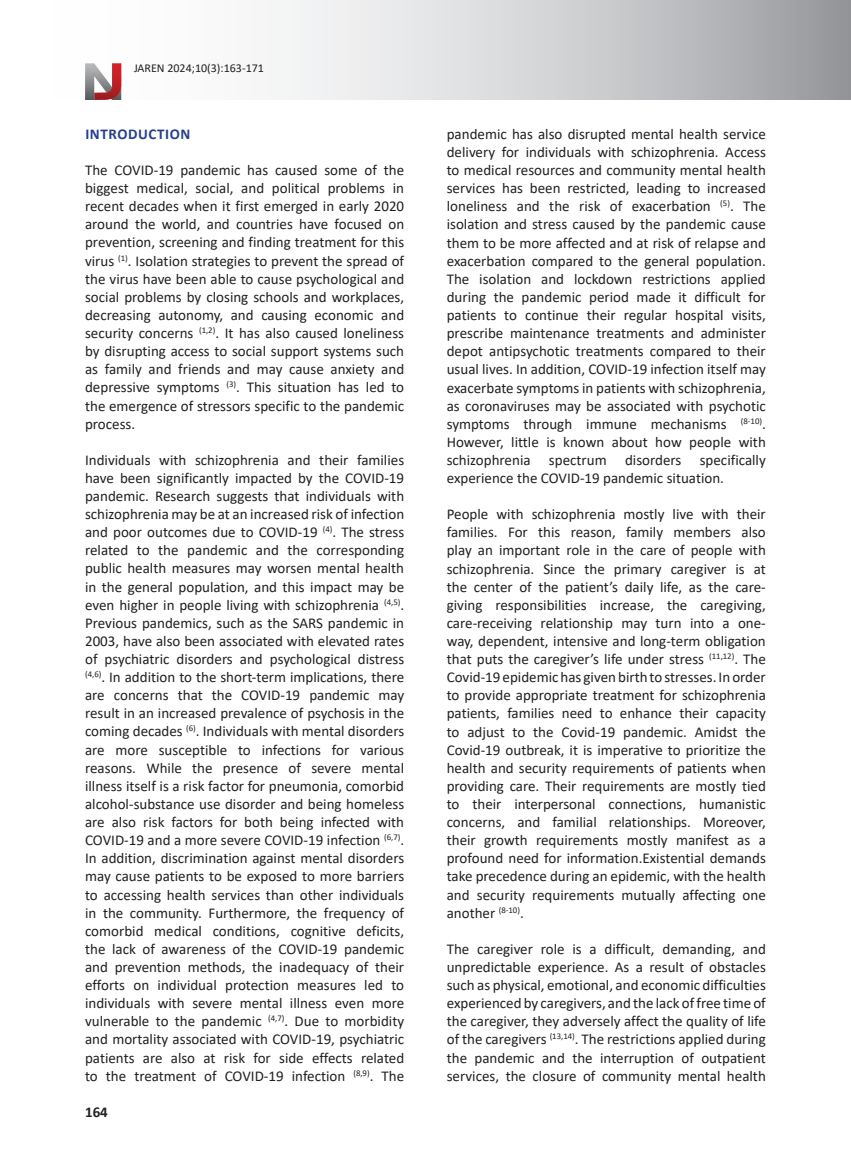
<style>
.page{position:relative;width:851px;height:1170px;background:#fff}
.page>*{position:absolute;margin:0;border:0;box-sizing:border-box;transform-origin:0 0}
.Paragraf{font:15px/18.1px "Calibri";color:#231f20;text-align:justify}
.Başlık_1{font:700 15px "Calibri";letter-spacing:.04em;color:#253f8e}
.t1{font:700 15px "Calibri";color:#231f20}
.t2{font:12px "Calibri";color:#231f20}
</style>
<div class="page">
<svg style="left:121px;top:0;width:729px;height:100px"></svg>
<svg style="left:85px;top:63px;width:36px;height:37px"></svg>
<p class="t2" style="left:134px;top:60px;width:131px">JAREN 2024;10(3):163-171</p>
<p class="Başlık_1" style="left:85px;top:123px;width:106px">INTRODUCTION</p>
<p class="Paragraf" style="left:85px;top:160px;width:320px">The COVID-19 pandemic has caused some of the biggest medical, social, and political problems in recent decades when it first emerged in early 2020 around the world, and countries have focused on prevention, screening and finding treatment for this virus <sup>(1)</sup>. Isolation strategies to prevent the spread of the virus have been able to cause psychological and social problems by closing schools and workplaces, decreasing autonomy, and causing economic and security concerns <sup>(1,2)</sup>. It has also caused loneliness by disrupting access to social support systems such as family and friends and may cause anxiety and depressive symptoms <sup>(3)</sup>. This situation has led to the emergence of stressors specific to the pandemic process.</p>
<p class="Paragraf" style="left:85px;top:450px;width:320px">Individuals with schizophrenia and their families have been significantly impacted by the COVID-19 pandemic. Research suggests that individuals with schizophrenia may be at an increased risk of infection and poor outcomes due to COVID-19 <sup>(4)</sup>. The stress related to the pandemic and the corresponding public health measures may worsen mental health in the general population, and this impact may be even higher in people living with schizophrenia <sup>(4,5)</sup>.<br>Previous pandemics, such as the SARS pandemic in 2003, have also been associated with elevated rates of psychiatric disorders and psychological distress <sup>(4,6)</sup>. In addition to the short-term implications, there are concerns that the COVID-19 pandemic may result in an increased prevalence of psychosis in the coming decades <sup>(6)</sup>. Individuals with mental disorders are more susceptible to infections for various reasons. While the presence of severe mental illness itself is a risk factor for pneumonia, comorbid alcohol-substance use disorder and being homeless are also risk factors for both being infected with COVID-19 and a more severe COVID-19 infection <sup>(6,7)</sup>.<br>In addition, discrimination against mental disorders may cause patients to be exposed to more barriers to accessing health services than other individuals in the community. Furthermore, the frequency of comorbid medical conditions, cognitive deficits, the lack of awareness of the COVID-19 pandemic and prevention methods, the inadequacy of their efforts on individual protection measures led to individuals with severe mental illness even more vulnerable to the pandemic <sup>(4,7)</sup>. Due to morbidity and mortality associated with COVID-19, psychiatric patients are also at risk for side effects related to the treatment of COVID-19 infection <sup>(8,9)</sup>. The</p>
<p class="t1" style="left:85px;top:1101px;width:24px">164</p>
<p class="Paragraf" style="left:446px;top:124px;width:320px">pandemic has also disrupted mental health service delivery for individuals with schizophrenia. Access to medical resources and community mental health services has been restricted, leading to increased loneliness and the risk of exacerbation <sup>(5)</sup>. The isolation and stress caused by the pandemic cause them to be more affected and at risk of relapse and exacerbation compared to the general population.<br>The isolation and lockdown restrictions applied during the pandemic period made it difficult for patients to continue their regular hospital visits, prescribe maintenance treatments and administer depot antipsychotic treatments compared to their usual lives. In addition, COVID-19 infection itself may exacerbate symptoms in patients with schizophrenia, as coronaviruses may be associated with psychotic symptoms through immune mechanisms <sup>(8-10)</sup>.<br>However, little is known about how people with schizophrenia spectrum disorders specifically experience the COVID-19 pandemic situation.</p>
<p class="Paragraf" style="left:446px;top:504px;width:320px">People with schizophrenia mostly live with their families. For this reason, family members also play an important role in the care of people with schizophrenia. Since the primary caregiver is at the center of the patient’s daily life, as the care&shy;giving responsibilities increase, the caregiving, care-receiving relationship may turn into a one&shy;way, dependent, intensive and long-term obligation that puts the caregiver’s life under stress <sup>(11,12)</sup>. The Covid-19 epidemic has given birth to stresses. In order to provide appropriate treatment for schizophrenia patients, families need to enhance their capacity to adjust to the Covid-19 pandemic. Amidst the Covid-19 outbreak, it is imperative to prioritize the health and security requirements of patients when providing care. Their requirements are mostly tied to their interpersonal connections, humanistic concerns, and familial relationships. Moreover, their growth requirements mostly manifest as a profound need for information.Existential demands take precedence during an epidemic, with the health and security requirements mutually affecting one another <sup>(8-10)</sup>.</p>
<p class="Paragraf" style="left:446px;top:939px;width:320px">The caregiver role is a difficult, demanding, and unpredictable experience. As a result of obstacles such as physical, emotional, and economic difficulties experienced by caregivers, and the lack of free time of the caregiver, they adversely affect the quality of life of the caregivers <sup>(13,14)</sup>. The restrictions applied during the pandemic and the interruption of outpatient services, the closure of community mental health</p>
</div>
